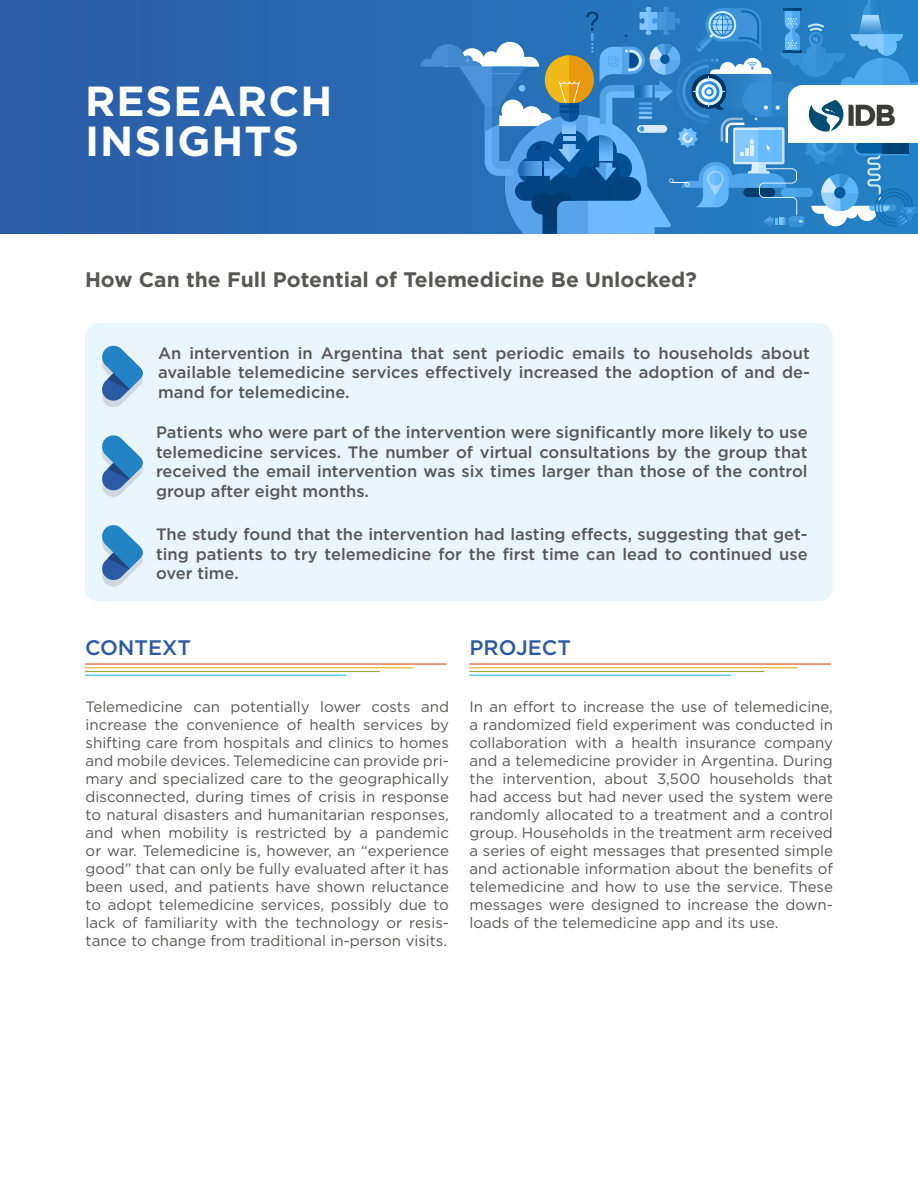
<style>
.page{position:relative;width:918px;height:1188px;background:#fff}
.page>*{position:absolute;margin:0;border:0;box-sizing:border-box;transform-origin:0 0}
.t1{font:700 42px/40.5px "Gotham";letter-spacing:.025em;color:#fff}
.t2{font:700 21px "Gotham";color:#575756}
.t3{font:500 21px "Gotham";color:#2b5aa6}
.t4{font:500 16.5px/19.5px "Gotham";color:#575756;text-align:justify}
.t5{font:15px/18px "Gotham";color:#575756;text-align:justify}
</style>
<div class="page">
<div style="left:0;top:0;width:918px;height:234px;background:#2a63ac"></div>
<svg style="left:420px;top:0;width:498px;height:234px"></svg>
<div style="left:85px;top:323px;width:748px;height:278px;background:#eaf6fe;border-radius:13px"></div>
<svg style="left:102px;top:345px;width:41px;height:62px"></svg>
<svg style="left:102px;top:435px;width:41px;height:62px"></svg>
<svg style="left:102px;top:525px;width:41px;height:62px"></svg>
<hr style="left:85px;top:663px;width:361px;height:2px;background:#e74527">
<hr style="left:85px;top:667px;width:328px;height:1px;background:#eeaa1e">
<hr style="left:85px;top:671px;width:294px;height:1px;background:#a0a335">
<hr style="left:85px;top:675px;width:261px;height:1px;background:#26bced">
<hr style="left:470px;top:663px;width:361px;height:2px;background:#e74527">
<hr style="left:470px;top:667px;width:327px;height:1px;background:#eeaa1e">
<hr style="left:470px;top:671px;width:294px;height:1px;background:#a0a335">
<hr style="left:470px;top:675px;width:261px;height:1px;background:#26bced">
<h1 class="t1" style="left:85px;top:81px;width:249px">RESEARCH<br>INSIGHTS</h1>
<h2 class="t2" style="left:85px;top:265px;width:613px">How Can the Full Potential of Telemedicine Be Unlocked?</h2>
<p class="t4" style="left:158px;top:343px;width:653px">An intervention in Argentina that sent periodic emails to households about available telemedicine services effectively increased the adoption of and de&shy;mand for telemedicine.</p>
<p class="t4" style="left:156px;top:423px;width:653px">Patients who were part of the intervention were significantly more likely to use telemedicine services. The number of virtual consultations by the group that received the email intervention was six times larger than those of the control group after eight months.</p>
<p class="t4" style="left:156px;top:525px;width:653px">The study found that the intervention had lasting effects, suggesting that get&shy;ting patients to try telemedicine for the first time can lead to continued use over time.</p>
<h2 class="t3" style="left:85px;top:634px;width:108px">CONTEXT</h2>
<h2 class="t3" style="left:470px;top:634px;width:103px">PROJECT</h2>
<p class="t5" style="left:86px;top:697px;width:365px">Telemedicine can potentially lower costs and increase the convenience of health services by shifting care from hospitals and clinics to homes and mobile devices. Telemedicine can provide pri&shy;mary and specialized care to the geographically disconnected, during times of crisis in response to natural disasters and humanitarian responses, and when mobility is restricted by a pandemic or war. Telemedicine is, however, an “experience good” that can only be fully evaluated after it has been used, and patients have shown reluctance to adopt telemedicine services, possibly due to lack of familiarity with the technology or resis&shy;tance to change from traditional in-person visits.</p>
<p class="t5" style="left:470px;top:697px;width:365px">In an effort to increase the use of telemedicine, a randomized field experiment was conducted in collaboration with a health insurance company and a telemedicine provider in Argentina. During the intervention, about 3,500 households that had access but had never used the system were randomly allocated to a treatment and a control group. Households in the treatment arm received a series of eight messages that presented simple and actionable information about the benefits of telemedicine and how to use the service. These messages were designed to increase the down&shy;loads of the telemedicine app and its use.</p>
</div>
